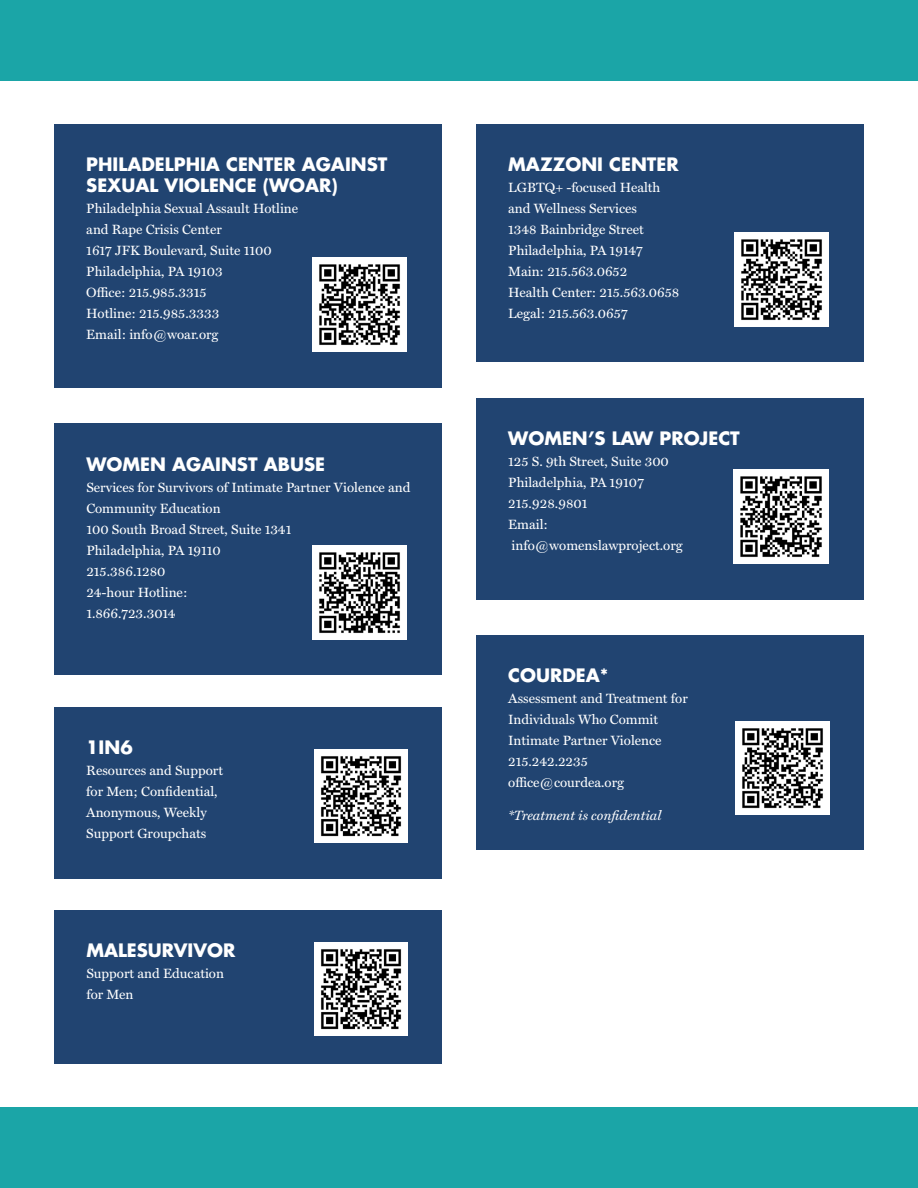
<style>
.page{position:relative;width:918px;height:1188px;background:#fff}
.page>*{position:absolute;margin:0;border:0;box-sizing:border-box;transform-origin:0 0}
.t1{font:700 18px/21px "Futura Std";color:#fff}
.t2{font:13.5px/21px "Miller Text";color:#fff}
.t3{font:italic 13.5px "Miller Text";color:#fff}
</style>
<div class="page">
<div style="left:0;top:0;width:918px;height:81px;background:#1ba5a7"></div>
<div style="left:54px;top:124px;width:388px;height:263px;background:#214471"></div>
<div style="left:54px;top:707px;width:388px;height:172px;background:#214471"></div>
<div style="left:54px;top:910px;width:388px;height:154px;background:#214471"></div>
<div style="left:54px;top:424px;width:388px;height:251px;background:#214471"></div>
<div style="left:476px;top:635px;width:388px;height:215px;background:#214471"></div>
<div style="left:476px;top:398px;width:388px;height:201px;background:#214471"></div>
<div style="left:476px;top:124px;width:388px;height:238px;background:#214471"></div>
<img style="left:313px;top:258px;width:93px;height:93px">
<img style="left:314px;top:750px;width:93px;height:93px">
<img style="left:314px;top:942px;width:93px;height:93px">
<img style="left:313px;top:546px;width:93px;height:93px">
<img style="left:736px;top:721px;width:93px;height:94px">
<img style="left:734px;top:469px;width:94px;height:95px">
<img style="left:735px;top:233px;width:93px;height:93px">
<div style="left:0;top:1107px;width:918px;height:81px;background:#1ba5a7"></div>
<p class="t1" style="left:86px;top:153px;width:303px">PHILADELPHIA CENTER AGAINST<br>SEXUAL VIOLENCE (WOAR)</p>
<p class="t2" style="left:86px;top:198px;width:213px">Philadelphia Sexual Assault Hotline and Rape Crisis Center</p>
<p class="t2" style="left:86px;top:240px;width:187px">1617 JFK Boulevard, Suite 1100</p>
<p class="t2" style="left:86px;top:261px;width:138px">Philadelphia, PA 19103</p>
<p class="t2" style="left:86px;top:282px;width:122px">Office: 215.985.3315</p>
<p class="t2" style="left:86px;top:303px;width:135px">Hotline: 215.985.3333</p>
<p class="t2" style="left:86px;top:324px;width:134px">Email: info@woar.org</p>
<p class="t1" style="left:86px;top:453px;width:240px">WOMEN AGAINST ABUSE</p>
<p class="t2" style="left:86px;top:477px;width:326px">Services for Survivors of Intimate Partner Violence and<br>Community Education</p>
<p class="t2" style="left:86px;top:519px;width:207px">100 South Broad Street, Suite 1341</p>
<p class="t2" style="left:86px;top:540px;width:136px">Philadelphia, PA 19110</p>
<p class="t2" style="left:86px;top:561px;width:81px">215.386.1280</p>
<p class="t2" style="left:86px;top:582px;width:103px">24-hour Hotline:<br>1.866.723.3014</p>
<p class="t1" style="left:86px;top:736px;width:48px">1IN6</p>
<p class="t2" style="left:86px;top:760px;width:138px">Resources and Support for Men; Confidential,<br>Anonymous, Weekly<br>Support Groupchats</p>
<p class="t1" style="left:86px;top:940px;width:150px">MALESURVIVOR</p>
<p class="t2" style="left:86px;top:963px;width:139px">Support and Education for Men</p>
<p class="t1" style="left:508px;top:153px;width:172px">MAZZONI CENTER</p>
<p class="t2" style="left:508px;top:177px;width:154px">LGBTQ+ -focused Health and Wellness Services</p>
<p class="t2" style="left:508px;top:219px;width:137px">1348 Bainbridge Street</p>
<p class="t2" style="left:508px;top:240px;width:136px">Philadelphia, PA 19147</p>
<p class="t2" style="left:508px;top:261px;width:121px">Main: 215.563.0652</p>
<p class="t2" style="left:508px;top:282px;width:173px">Health Center: 215.563.0658</p>
<p class="t2" style="left:508px;top:303px;width:121px">Legal: 215.563.0657</p>
<p class="t1" style="left:508px;top:427px;width:233px">WOMEN’S LAW PROJECT</p>
<p class="t2" style="left:508px;top:451px;width:162px">125 S. 9th Street, Suite 300</p>
<p class="t2" style="left:508px;top:472px;width:137px">Philadelphia, PA 19107</p>
<p class="t2" style="left:508px;top:493px;width:81px">215.928.9801</p>
<p class="t2" style="left:508px;top:514px;width:176px">Email: info@womenslawproject.org</p>
<p class="t1" style="left:508px;top:665px;width:102px">COURDEA*</p>
<p class="t2" style="left:508px;top:688px;width:181px">Assessment and Treatment for<br>Individuals Who Commit<br>Intimate Partner Violence</p>
<p class="t2" style="left:508px;top:751px;width:81px">215.242.2235</p>
<p class="t2" style="left:508px;top:772px;width:117px">office@courdea.org</p>
<p class="t3" style="left:508px;top:808px;width:155px">*Treatment is confidential</p>
</div>
